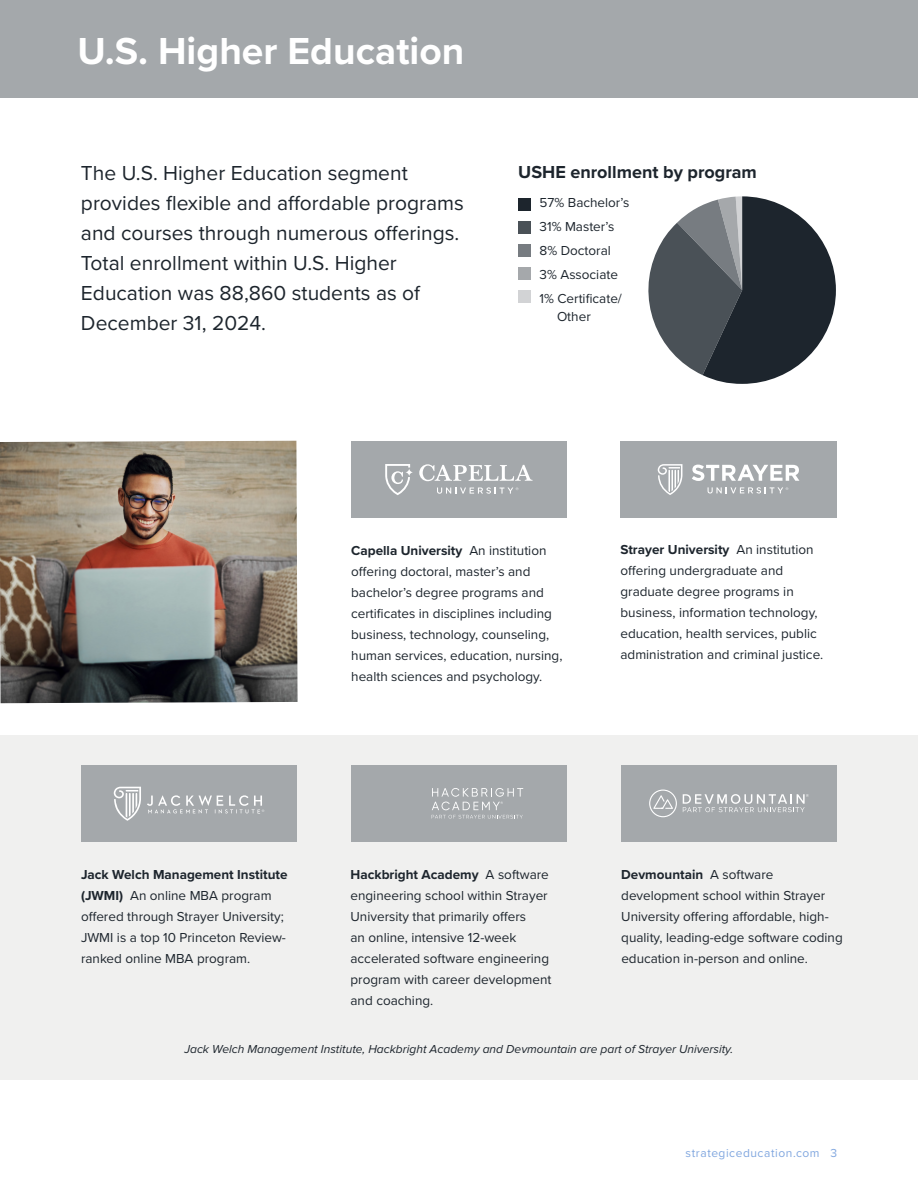
<style>
.page{position:relative;width:918px;height:1188px;background:#fff}
.page>*{position:absolute;margin:0;border:0;box-sizing:border-box;transform-origin:0 0}
.t1{font:700 39px "Proxima Nova";color:#fff}
.t2{font:21px/30px "Proxima Nova";color:#1d252d}
.t3{font:700 18px "Proxima Nova";color:#1d252d}
.t4{font:13.5px/21px "Proxima Nova";color:#1d252d}
.t5{font:italic 12px "Proxima Nova";color:#1d252d}
.t6{font:12px "Proxima Nova";letter-spacing:.045em;color:#81a7df}
.s1{font-weight:700}
</style>
<div class="page">
<div style="left:620px;top:441px;width:217px;height:77px;background:#a4a8ab"></div>
<div style="left:0;top:735px;width:918px;height:345px;background:#f0f0ef"></div>
<div style="left:0;top:0;width:918px;height:97px;background:#a4a8ab"></div>
<div style="left:351px;top:766px;width:216px;height:76px;background:#a4a8ab"></div>
<div style="left:81px;top:766px;width:216px;height:76px;background:#a4a8ab"></div>
<div style="left:621px;top:765px;width:216px;height:77px;background:#a4a8ab"></div>
<div style="left:351px;top:441px;width:216px;height:77px;background:#a4a8ab"></div>
<div style="left:518px;top:198px;width:13px;height:13px;background:#1d252d"></div>
<div style="left:518px;top:221px;width:13px;height:13px;background:#4a5157"></div>
<div style="left:518px;top:244px;width:13px;height:13px;background:#777c81"></div>
<div style="left:518px;top:267px;width:13px;height:13px;background:#a5a8ab"></div>
<div style="left:518px;top:290px;width:13px;height:13px;background:#d2d3d5"></div>
<img style="left:0;top:441px;width:298px;height:262px">
<svg style="left:648px;top:196px;width:188px;height:188px"></svg>
<svg style="left:385px;top:464px;width:28px;height:31px"></svg>
<svg style="left:437px;top:487px;width:81px;height:7px"></svg>
<svg style="left:419px;top:464px;width:114px;height:17px"></svg>
<svg style="left:658px;top:464px;width:24px;height:31px"></svg>
<svg style="left:692px;top:465px;width:107px;height:16px"></svg>
<svg style="left:708px;top:487px;width:80px;height:7px"></svg>
<svg style="left:432px;top:788px;width:91px;height:31px"></svg>
<svg style="left:114px;top:787px;width:27px;height:34px"></svg>
<svg style="left:147px;top:795px;width:117px;height:19px"></svg>
<svg style="left:649px;top:790px;width:28px;height:27px"></svg>
<svg style="left:683px;top:794px;width:126px;height:18px"></svg>
<h1 class="t1" style="left:78px;top:22px;width:388px">U.S. Higher Education</h1>
<h2 class="t2" style="left:81px;top:158px;width:384px">The U.S. Higher Education segment provides flexible and affordable programs and courses through numerous offerings.<br>Total enrollment within U.S. Higher Education was 88,860 students as of December 31, 2024.</h2>
<h3 class="t3" style="left:518px;top:159px;width:240px">USHE enrollment by program</h3>
<p class="t4" style="left:540px;top:190px;width:91px;line-height:24px">57% Bachelor’s<br>31% Master’s<br>8% Doctoral<br>3% Associate<br>1% Certificate/</p>
<p class="t4" style="left:557px;top:305px;width:35px">Other</p>
<p class="t4" style="left:351px;top:539px;width:213px"><span class="s1">Capella University</span> An institution offering doctoral, master’s and bachelor’s degree programs and certificates in disciplines including business, technology, counseling, human services, education, nursing, health sciences and psychology.</p>
<p class="t4" style="left:620px;top:539px;width:204px"><span class="s1">Strayer University</span> An institution offering undergraduate and graduate degree programs in business, information technology, education, health services, public administration and criminal justice.</p>
<p class="t4" style="left:81px;top:863px;width:208px"><span class="s1">Jack Welch Management Institute (JWMI)</span> An online MBA program offered through Strayer University;<br>JWMI is a top 10 Princeton Review&shy;ranked online MBA program.</p>
<p class="t4" style="left:351px;top:863px;width:202px"><span class="s1">Hackbright Academy</span> A software engineering school within Strayer<br>University that primarily offers<br>an online, intensive 12-week accelerated software engineering program with career development and coaching.</p>
<p class="t4" style="left:621px;top:863px;width:223px"><span class="s1">Devmountain</span> A software development school within Strayer University offering affordable, high&shy;quality, leading-edge software coding education in-person and online.</p>
<p class="t5" style="left:184px;top:1043px;width:550px">Jack Welch Management Institute, Hackbright Academy and Devmountain are part of Strayer University.</p>
<p class="t6" style="left:686px;top:1144px;width:153px">strategiceducation.com 3</p>
</div>
